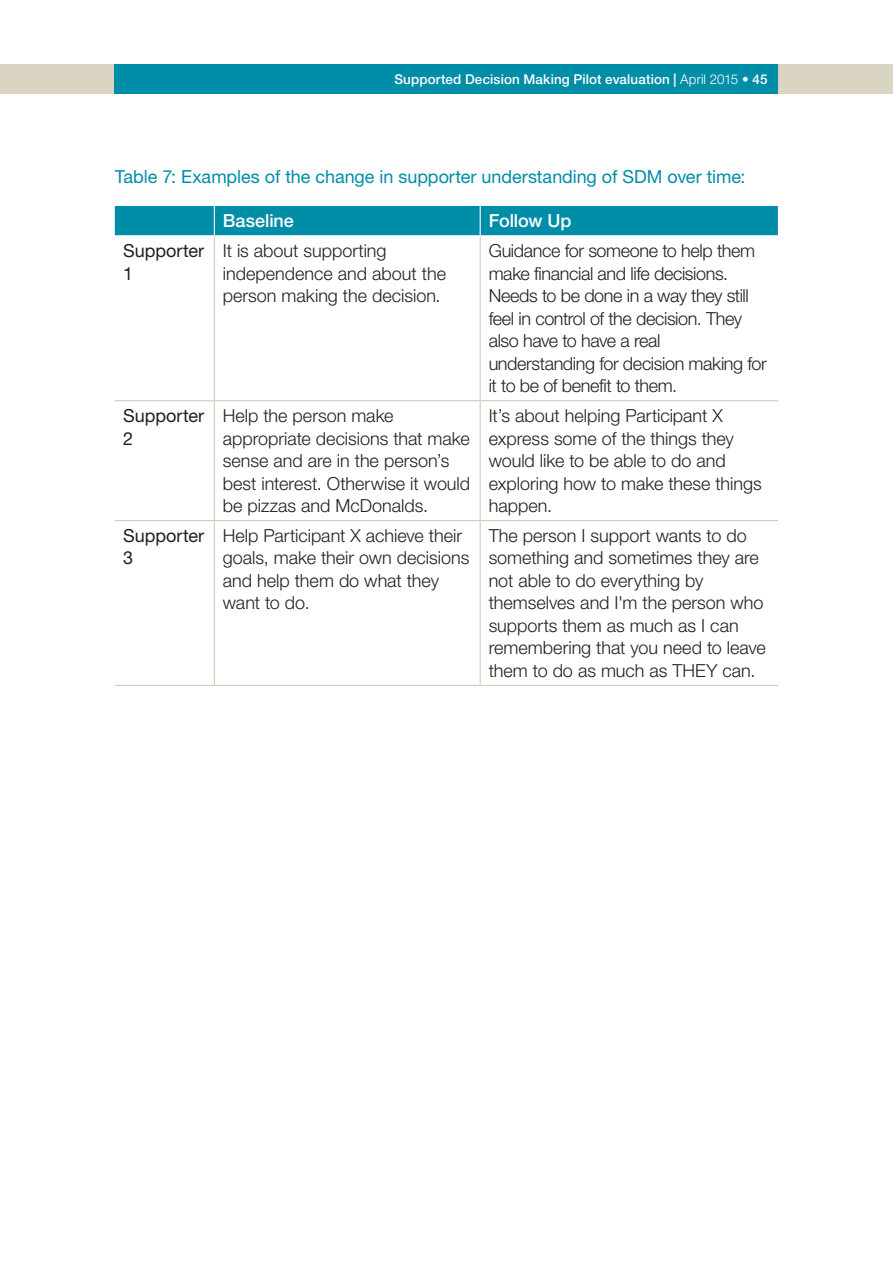
<style>
.page{position:relative;width:893px;height:1263px;background:#fff}
.page>*{position:absolute;margin:0;border:0;box-sizing:border-box;transform-origin:0 0}
.t1{font:300 18px/22.5px "Helvetica Neue LT Std";letter-spacing:-.005em;color:#231f20}
.t2{font:18px "Helvetica Neue LT Std";letter-spacing:-.005em;color:#008da8}
.t3{font:18px/22.5px "Helvetica Neue LT Std";color:#231f20}
.t4{font:500 18px "Helvetica Neue LT Std";color:#fff}
.t5{font:500 13.5px "Helvetica Neue LT Std";letter-spacing:.01em;color:#fff}
.s1{font-weight:300}
</style>
<div class="page">
<div style="left:0;top:64px;width:115px;height:30px;background:#dad4c3"></div>
<div style="left:778px;top:64px;width:115px;height:30px;background:#dad4c3"></div>
<div style="left:115px;top:64px;width:663px;height:30px;background:#008da8"></div>
<hr style="left:214px;top:236px;width:1px;height:164px;background:#d2cbb8">
<hr style="left:480px;top:236px;width:1px;height:164px;background:#d2cbb8">
<hr style="left:115px;top:400px;width:99px;height:1px;background:#d2cbb8">
<hr style="left:214px;top:400px;width:266px;height:1px;background:#d2cbb8">
<hr style="left:214px;top:401px;width:1px;height:119px;background:#d2cbb8">
<hr style="left:480px;top:400px;width:298px;height:1px;background:#d2cbb8">
<hr style="left:480px;top:401px;width:1px;height:119px;background:#d2cbb8">
<hr style="left:115px;top:520px;width:99px;height:1px;background:#d2cbb8">
<hr style="left:214px;top:520px;width:266px;height:1px;background:#d2cbb8">
<hr style="left:214px;top:521px;width:1px;height:164px;background:#d2cbb8">
<hr style="left:480px;top:520px;width:298px;height:1px;background:#d2cbb8">
<hr style="left:480px;top:521px;width:1px;height:164px;background:#d2cbb8">
<div style="left:115px;top:206px;width:663px;height:29px;background:#008da8"></div>
<hr style="left:115px;top:685px;width:99px;height:1px;background:#d2cbb8">
<hr style="left:214px;top:685px;width:266px;height:1px;background:#d2cbb8">
<hr style="left:480px;top:685px;width:298px;height:1px;background:#d2cbb8">
<p class="t5" style="left:394px;top:71px;width:375px">Supported Decision Making Pilot evaluation | <span class="s1">April 2015</span> • 45</p>
<h4 class="t2" style="left:115px;top:166px;width:632px">Table 7: Examples of the change in supporter understanding of SDM over time:</h4>
<p class="t4" style="left:223px;top:210px;width:73px">Baseline</p>
<p class="t4" style="left:489px;top:210px;width:84px">Follow Up</p>
<p class="t3" style="left:123px;top:239px;width:82px">Supporter<br>1</p>
<p class="t1" style="left:223px;top:239px;width:225px">It is about supporting independence and about the person making the decision.</p>
<p class="t1" style="left:489px;top:239px;width:280px">Guidance for someone to help them make financial and life decisions.<br>Needs to be done in a way they still feel in control of the decision. They also have to have a real understanding for decision making for it to be of benefit to them.</p>
<p class="t3" style="left:123px;top:404px;width:82px">Supporter<br>2</p>
<p class="t1" style="left:223px;top:404px;width:249px">Help the person make appropriate decisions that make sense and are in the person’s best interest. Otherwise it would be pizzas and McDonalds.</p>
<p class="t1" style="left:489px;top:404px;width:275px">It’s about helping Participant X express some of the things they would like to be able to do and exploring how to make these things happen.</p>
<p class="t3" style="left:123px;top:524px;width:82px">Supporter<br>3</p>
<p class="t1" style="left:223px;top:524px;width:248px">Help Participant X achieve their goals, make their own decisions and help them do what they want to do.</p>
<p class="t1" style="left:489px;top:524px;width:279px">The person I support wants to do something and sometimes they are not able to do everything by themselves and I'm the person who supports them as much as I can remembering that you need to leave them to do as much as THEY can.</p>
</div>
